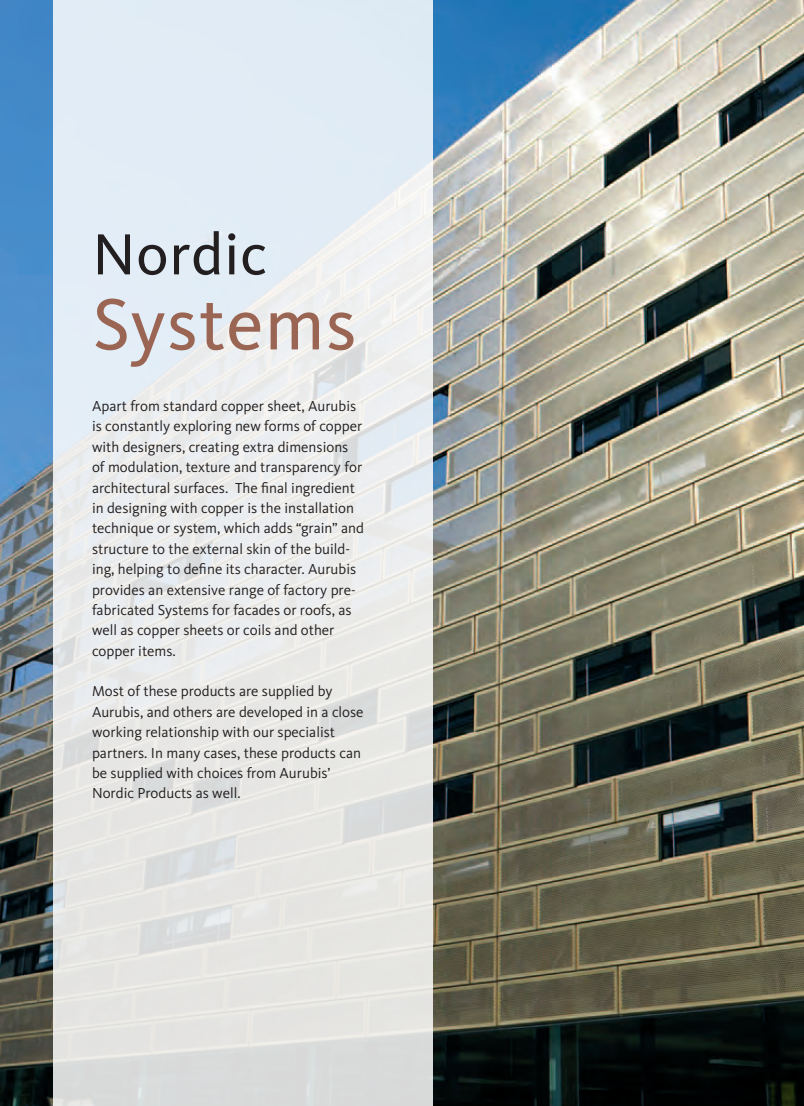
<style>
.page{position:relative;width:804px;height:1106px;background:#fff}
.page>*{position:absolute;margin:0;border:0;box-sizing:border-box;transform-origin:0 0}
.Header_1{font:75px "Kievit Pro";letter-spacing:.015em;color:#9b6554}
.Header_1-2{font:60px "Kievit Pro";letter-spacing:.015em;color:#231f20}
.body_copy{font:15px/20.4px "Kievit Pro";color:#231f20}
</style>
<div class="page">
<img style="left:0;top:0;width:804px;height:1106px">
<svg style="left:53px;top:0;width:380px;height:1106px;background:#e5e9eb"></svg>
<p class="Header_1-2" style="left:92px;top:218px;width:176px">Nordic</p>
<p class="Header_1" style="left:92px;top:279px;width:265px">Systems</p>
<p class="body_copy" style="left:92px;top:396px;width:273px">Apart from standard copper sheet, Aurubis is constantly exploring new forms of copper with designers, creating extra dimensions of modulation, texture and transparency for architectural surfaces. The final ingredient in designing with copper is the installation technique or system, which adds “grain” and structure to the external skin of the build&shy;ing, helping to define its character. Aurubis provides an extensive range of factory pre&shy;fabricated Systems for facades or roofs, as well as copper sheets or coils and other copper items.</p>
<p class="body_copy" style="left:92px;top:681px;width:273px">Most of these products are supplied by Aurubis, and others are developed in a close working relationship with our specialist partners. In many cases, these products can be supplied with choices from Aurubis’ Nordic Products as well.</p>
</div>
